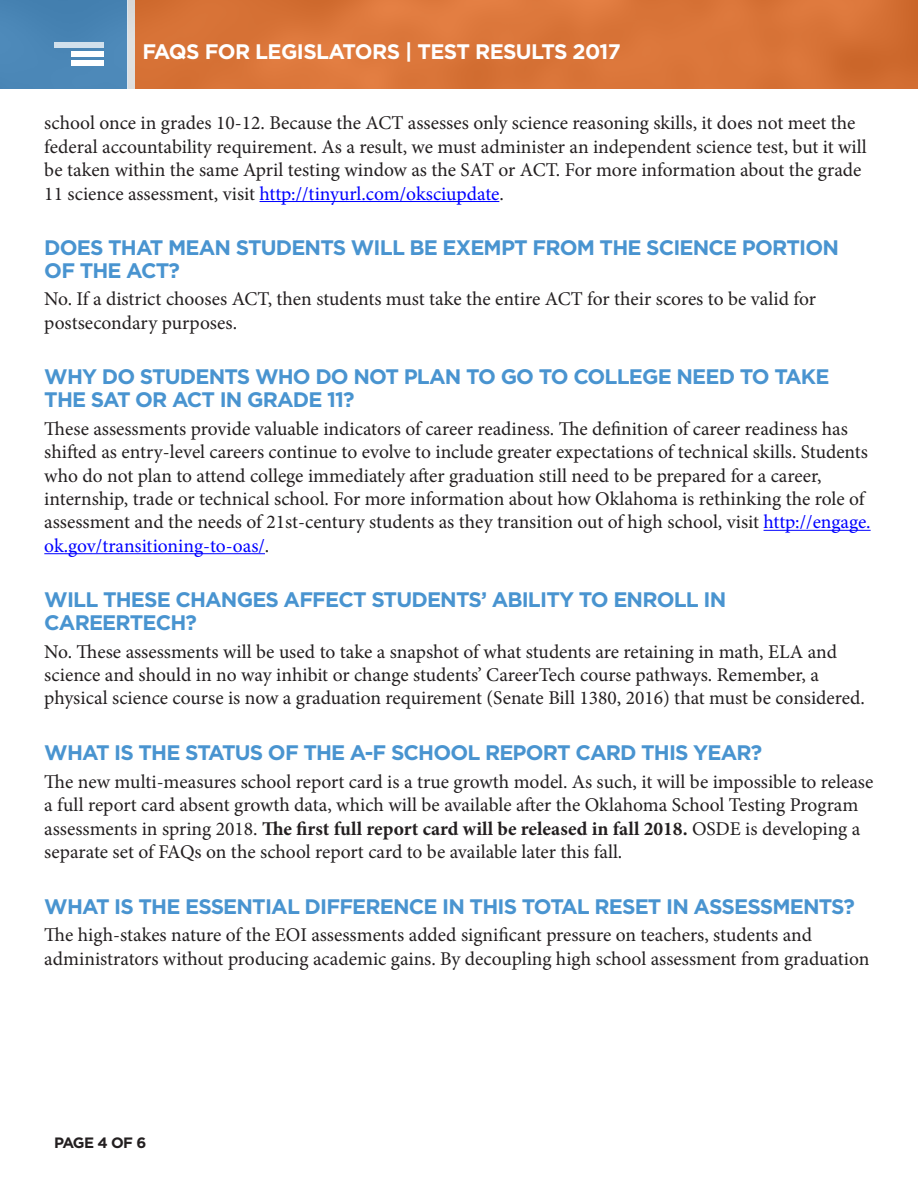
<style>
.page{position:relative;width:918px;height:1188px;background:#fff}
.page>*{position:absolute;margin:0;border:0;box-sizing:border-box;transform-origin:0 0}
.t1{font:700 21px/22.5px "Gotham";letter-spacing:-.04em;color:#4994d0}
.t2{font:700 21px "Gotham";letter-spacing:-.03em;color:#fff}
.Body{font:19.5px/23.4px "Minion Pro";color:#231f20}
.t3{font:700 15px "Gotham";letter-spacing:-.06em;color:#231f20}
.s1{color:#00f}
.s2{font-weight:700}
</style>
<div class="page">
<hr style="left:260px;top:201px;width:239px;height:1px;background:#00f">
<hr style="left:764px;top:530px;width:107px;height:1px;background:#00f">
<hr style="left:44px;top:553px;width:221px;height:1px;background:#00f">
<div style="left:135px;top:0;width:783px;height:89px;background:#d97539"></div>
<div style="left:0;top:0;width:127px;height:89px;background:#4b87b7"></div>
<div style="left:127px;top:0;width:8px;height:89px;background:#dfdfdf"></div>
<div style="left:54px;top:43px;width:50px;height:5px;background:#d1e0ec"></div>
<div style="left:71px;top:51px;width:33px;height:6px;background:#fff"></div>
<div style="left:71px;top:60px;width:33px;height:5px;background:#fff"></div>
<p class="t2" style="left:142px;top:40px;width:480px">FAQS FOR LEGISLATORS | TEST RESULTS 2017</p>
<p class="Body" style="left:44px;top:112px;width:824px">school once in grades 10-12. Because the ACT assesses only science reasoning skills, it does not meet the federal accountability requirement. As a result, we must administer an independent science test, but it will be taken within the same April testing window as the SAT or ACT. For more information about the grade 11 science assessment, visit <span class="s1">http://tinyurl.com/oksciupdate</span>.</p>
<p class="t1" style="left:44px;top:236px;width:796px">DOES THAT MEAN STUDENTS WILL BE EXEMPT FROM THE SCIENCE PORTION<br>OF THE ACT?</p>
<p class="Body" style="left:44px;top:288px;width:773px">No. If a district chooses ACT, then students must take the entire ACT for their scores to be valid for postsecondary purposes.</p>
<p class="t1" style="left:44px;top:365px;width:787px">WHY DO STUDENTS WHO DO NOT PLAN TO GO TO COLLEGE NEED TO TAKE<br>THE SAT OR ACT IN GRADE 11?</p>
<p class="Body" style="left:44px;top:417px;width:828px">These assessments provide valuable indicators of career readiness. The definition of career readiness has shifted as entry-level careers continue to evolve to include greater expectations of technical skills. Students who do not plan to attend college immediately after graduation still need to be prepared for a career, internship, trade or technical school. For more information about how Oklahoma is rethinking the role of assessment and the needs of 21st-century students as they transition out of high school, visit <span class="s1">http://engage. ok.gov/transitioning-to-oas/</span>.</p>
<p class="t1" style="left:44px;top:588px;width:683px">WILL THESE CHANGES AFFECT STUDENTS’ ABILITY TO ENROLL IN<br>CAREERTECH?</p>
<p class="Body" style="left:44px;top:640px;width:822px">No. These assessments will be used to take a snapshot of what students are retaining in math, ELA and science and should in no way inhibit or change students’ CareerTech course pathways. Remember, a physical science course is now a graduation requirement (Senate Bill 1380, 2016) that must be considered.</p>
<p class="t1" style="left:44px;top:741px;width:719px">WHAT IS THE STATUS OF THE A-F SCHOOL REPORT CARD THIS YEAR?</p>
<p class="Body" style="left:44px;top:770px;width:831px">The new multi-measures school report card is a true growth model. As such, it will be impossible to release a full report card absent growth data, which will be available after the Oklahoma School Testing Program assessments in spring 2018. <span class="s2">The first full report card will be released in fall 2018.</span> OSDE is developing a separate set of FAQs on the school report card to be available later this fall.</p>
<p class="t1" style="left:44px;top:894px;width:812px">WHAT IS THE ESSENTIAL DIFFERENCE IN THIS TOTAL RESET IN ASSESSMENTS?</p>
<p class="Body" style="left:44px;top:924px;width:827px">The high-stakes nature of the EOI assessments added significant pressure on teachers, students and administrators without producing academic gains. By decoupling high school assessment from graduation</p>
<p class="t3" style="left:54px;top:1134px;width:94px">PAGE 4 OF 6</p>
</div>
